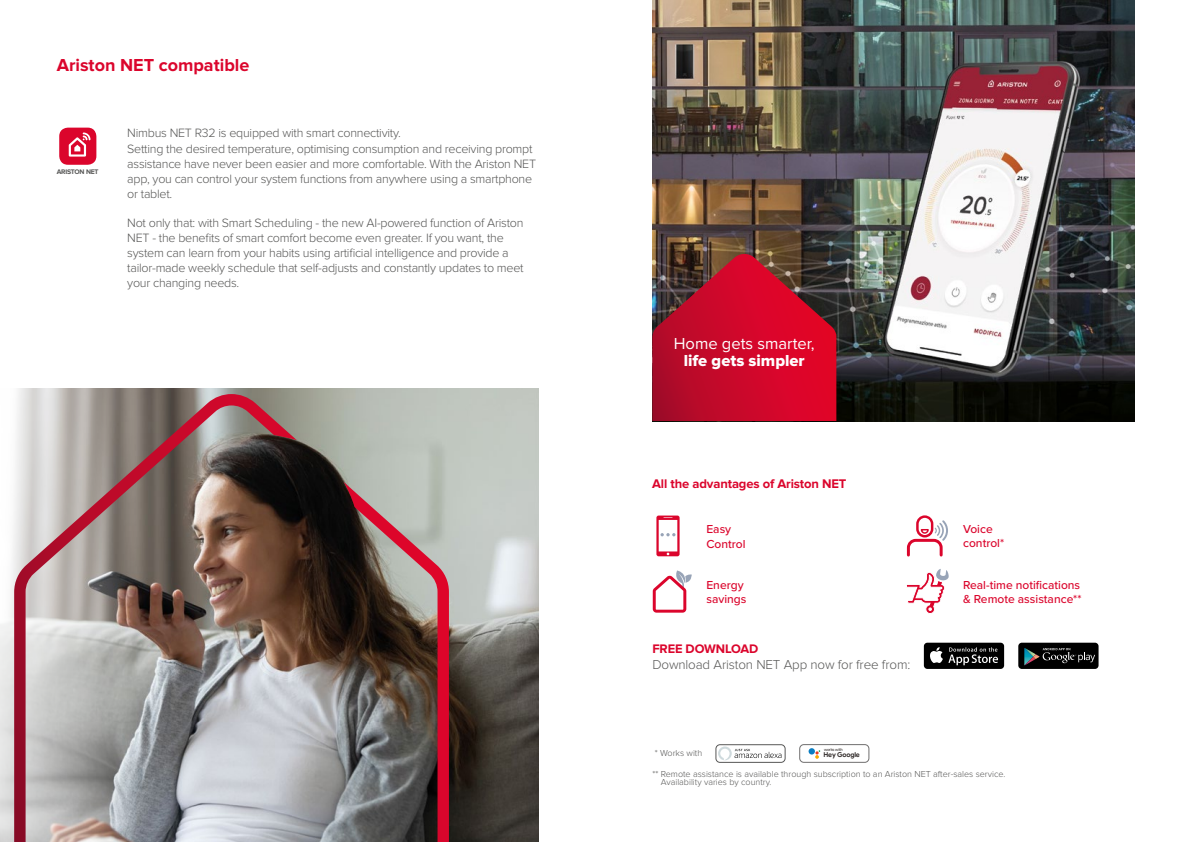
<style>
.page{position:relative;width:1191px;height:842px;background:#fff}
.page>*{position:absolute;margin:0;border:0;box-sizing:border-box;transform-origin:0 0}
.t1{font:700 18px "Proxima Nova";color:#db052c}
.t2{font:16.5px "Proxima Nova";color:#fff}
.t3{font:16.5px "Proxima Nova Extrabld";color:#fff}
.t4{font:300 13.4px "Proxima Nova";letter-spacing:-.01em;color:#575756}
.t5{font:700 13px "Proxima Nova";letter-spacing:-.01em;color:#db052c}
.t6{font:700 12.8px "Proxima Nova";letter-spacing:-.01em;color:#db052c}
.t7{font:300 12.5px/15px "Proxima Nova";letter-spacing:-.02em;color:#575756}
.t8{font:500 12px/14.5px "Proxima Nova";color:#db052c}
.t9{font:300 9px/8px "Proxima Nova";color:#575756}
.t10{font:700 6.9px "Proxima Nova";letter-spacing:-.03em;color:#575756}
.t11{font:700 6.7px "Google Sans";letter-spacing:-.025em;color:#2b2523}
.t12{font:4.1px "Google Sans";letter-spacing:-.04em;color:#2b2523}
</style>
<div class="page">
<img style="left:652px;top:0;width:482px;height:421px">
<img style="left:0;top:389px;width:539px;height:453px">
<svg style="left:656px;top:515px;width:23px;height:41px"></svg>
<svg style="left:653px;top:570px;width:39px;height:43px"></svg>
<svg style="left:906px;top:569px;width:43px;height:45px"></svg>
<div style="left:916px;top:515px;width:17px;height:22px;border:2px solid #db052c;border-radius:7px"></div>
<svg style="left:906px;top:518px;width:42px;height:39px"></svg>
<svg style="left:652px;top:254px;width:184px;height:167px;background:#b0122b"></svg>
<img style="left:14px;top:394px;width:435px;height:448px">
<svg style="left:59px;top:128px;width:37px;height:37px"></svg>
<div style="left:1018px;top:643px;width:80px;height:26px;background:#000;border-radius:4px"></div>
<svg style="left:1024px;top:648px;width:71px;height:17px"></svg>
<div style="left:924px;top:643px;width:80px;height:26px;background:#000;border-radius:4px"></div>
<svg style="left:930px;top:647px;width:68px;height:18px"></svg>
<div style="left:715px;top:744px;width:70px;height:18px;border:1px solid #575756;border-radius:4px"></div>
<svg style="left:718px;top:746px;width:63px;height:14px"></svg>
<svg style="left:809px;top:748px;width:12px;height:11px"></svg>
<div style="left:808px;top:748px;width:7px;height:6px;background:#0a7dc2;border-radius:50%"></div>
<div style="left:799px;top:744px;width:70px;height:18px;border:1px solid #706f6f;border-radius:4px"></div>
<h1 class="t1" style="left:57px;top:55px;width:194px">Ariston NET compatible</h1>
<p class="t10" style="left:57px;top:168px;width:43px">ARISTON NET</p>
<p class="t7" style="left:127px;top:126px;width:410px">Nimbus NET R32 is equipped with smart connectivity.<br>Setting the desired temperature, optimising consumption and receiving prompt assistance have never been easier and more comfortable. With the Ariston NET app, you can control your system functions from anywhere using a smartphone or tablet.</p>
<p class="t7" style="left:127px;top:215px;width:398px">Not only that: with Smart Scheduling - the new AI-powered function of Ariston NET - the benefits of smart comfort become even greater. If you want, the system can learn from your habits using artificial intelligence and provide a tailor-made weekly schedule that self-adjusts and constantly updates to meet your changing needs.</p>
<h2 class="t2" style="left:674px;top:334px;width:142px">Home gets smarter,</h2>
<h2 class="t3" style="left:684px;top:350px;width:123px">life gets simpler</h2>
<p class="t5" style="left:652px;top:476px;width:196px">All the advantages of Ariston NET</p>
<p class="t8" style="left:706px;top:522px;width:41px">Easy<br>Control</p>
<p class="t8" style="left:963px;top:521px;width:43px">Voice control*</p>
<p class="t8" style="left:706px;top:577px;width:42px">Energy savings</p>
<p class="t8" style="left:963px;top:577px;width:120px">Real-time notifications &amp; Remote assistance**</p>
<p class="t6" style="left:652px;top:641px;width:107px">FREE DOWNLOAD</p>
<p class="t4" style="left:652px;top:657px;width:259px">Download Ariston NET App now for free from:</p>
<p class="t12" style="left:824px;top:747px;width:20px">works with</p>
<p class="t9" style="left:654px;top:749px;width:49px">* Works with</p>
<p class="t11" style="left:823px;top:751px;width:38px">Hey Google</p>
<p class="t9" style="left:660px;top:770px;width:346px;text-indent:-8px">** Remote assistance is available through subscription to an Ariston NET after-sales service.<br>Availability varies by country.</p>
</div>
